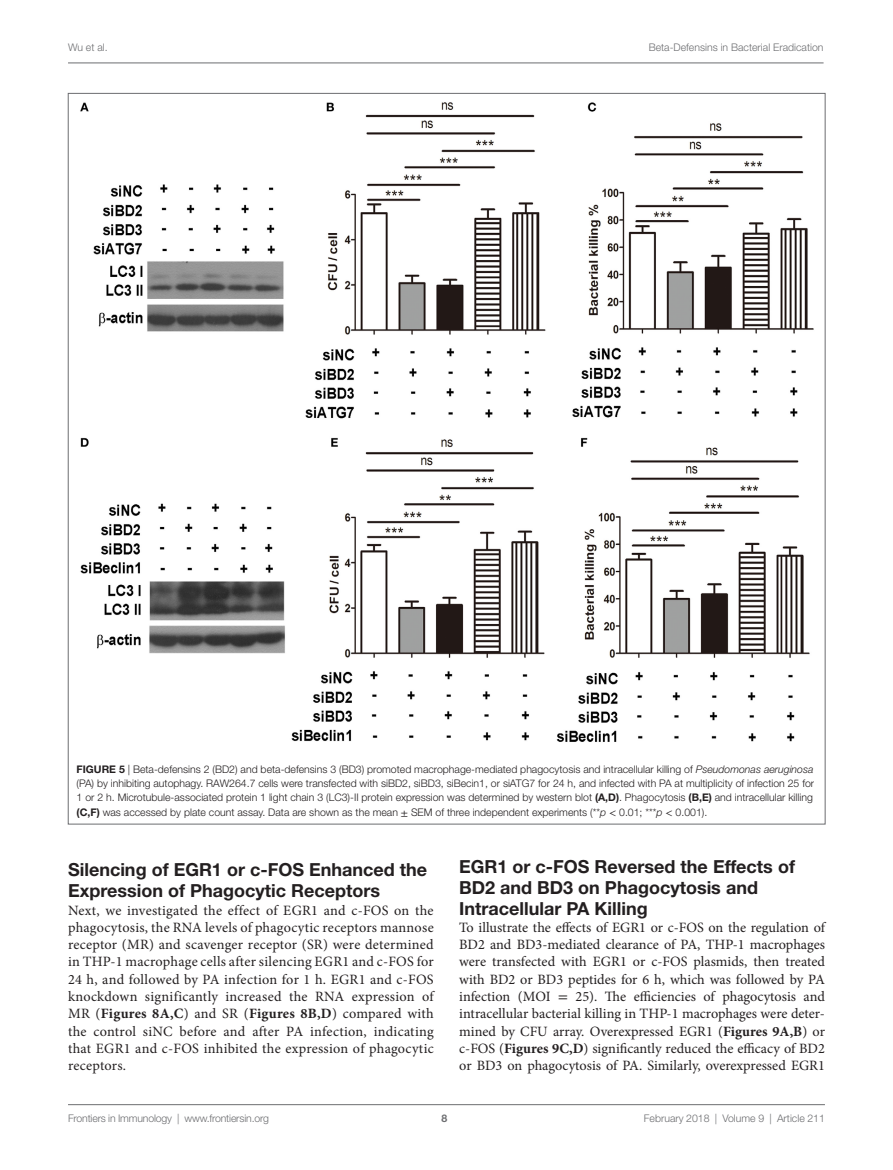
<style>
.page{position:relative;width:893px;height:1170px;background:#fff}
.page>*{position:absolute;margin:0;border:0;box-sizing:border-box;transform-origin:0 0}
.t1{font:700 18px/21px "Helvetica Neue LT Std";color:#231f20}
.t2{font:14.25px/17.2px "Minion Pro";letter-spacing:.005em;color:#231f20;text-align:justify}
.t3{font:300 10.5px/14.2px "Helvetica Neue LT Std";color:#231f20}
.t4{font:300 10.5px "Helvetica Neue LT Std";color:#6c6d70}
.t5{font:700 10.5px "Helvetica Neue LT Std";color:#6c6d70}
.s1{font-weight:700}
.s2{font-style:italic}
.s3{font-family:"STIX General";font-weight:400}
.s4{font-family:"STIX General"}
</style>
<div class="page">
<img style="left:80px;top:102px;width:734px;height:640px">
<hr style="left:68px;top:63px;width:756px;height:1px;background:#6c6d70">
<hr style="left:68px;top:1104px;width:757px;height:1px;background:#6c6d70">
<p class="t4" style="left:68px;top:41px;width:41px">Wu et al.</p>
<p class="t4" style="left:649px;top:41px;width:176px">Beta-Defensins in Bacterial Eradication</p>
<p class="t3" style="left:77px;top:761px;width:739px"><span class="s1">Figure 5</span> | Beta-defensins 2 (BD2) and beta-defensins 3 (BD3) promoted macrophage-mediated phagocytosis and intracellular killing of <span class="s2">Pseudomonas aeruginosa </span>(PA) by inhibiting autophagy. RAW264.7 cells were transfected with siBD2, siBD3, siBecin1, or siATG7 for 24 h, and infected with PA at multiplicity of infection 25 for 1 or 2 h. Microtubule-associated protein 1 light chain 3 (LC3)-II protein expression was determined by western blot <span class="s1">(A,D)</span>. Phagocytosis <span class="s1">(B,E)</span> and intracellular killing <span class="s1">(C,F)</span> was accessed by plate count assay. Data are shown as the mean <span class="s3">±</span> SEM of three independent experiments (**<span class="s2">p</span> <span class="s3">&lt;</span> 0.01; ***<span class="s2">p</span> <span class="s3">&lt;</span> 0.001).</p>
<p class="t1" style="left:68px;top:859px;width:361px;text-indent:144px">1 or c-FOS Enhanced the<br>Expression of Phagocytic Receptors</p>
<p class="t2" style="left:68px;top:901px;width:367px">Next, we investigated the effect of EGR1 and c-FOS on the phagocytosis, the RNA levels of phagocytic receptors mannose receptor (MR) and scavenger receptor (SR) were determined in THP-1 macrophage cells after silencing EGR1 and c-FOS for 24 h, and followed by PA infection for 1 h. EGR1 and c-FOS knockdown significantly increased the RNA expression of MR (<span class="s1">Figures 8A,C</span>) and SR (<span class="s1">Figures 8B,D</span>) compared with the control siNC before and after PA infection, indicating that EGR1 and c-FOS inhibited the expression of phagocytic receptors.</p>
<p class="t1" style="left:68px;top:859px;width:119px">Silencing of EGR</p>
<p class="t1" style="left:459px;top:855px;width:337px;text-indent:38px">1 or c-FOS Reversed the Effects of<br>BD2 and BD3 on Phagocytosis and<br>Intracellular PA Killing</p>
<p class="t2" style="left:459px;top:918px;width:367px">To illustrate the effects of EGR1 or c-FOS on the regulation of BD2 and BD3-mediated clearance of PA, THP-1 macrophages were transfected with EGR1 or c-FOS plasmids, then treated with BD2 or BD3 peptides for 6 h, which was followed by PA infection (MOI <span class="s4">=</span> 25). The efficiencies of phagocytosis and intracellular bacterial killing in THP-1 macrophages were deter&shy;mined by CFU array. Overexpressed EGR1 (<span class="s1">Figures 9A,B</span>) or c-FOS (<span class="s1">Figures 9C,D</span>) significantly reduced the efficacy of BD2 or BD3 on phagocytosis of PA. Similarly, overexpressed EGR1</p>
<p class="t1" style="left:459px;top:855px;width:14px">EGR</p>
<p class="t4" style="left:68px;top:1111px;width:203px">Frontiers in Immunology | www.frontiersin.org</p>
<p class="t4" style="left:644px;top:1111px;width:183px">February 2018 | Volume 9 | Article 211</p>
<p class="t5" style="left:441px;top:1111px;width:7px">8</p>
</div>
